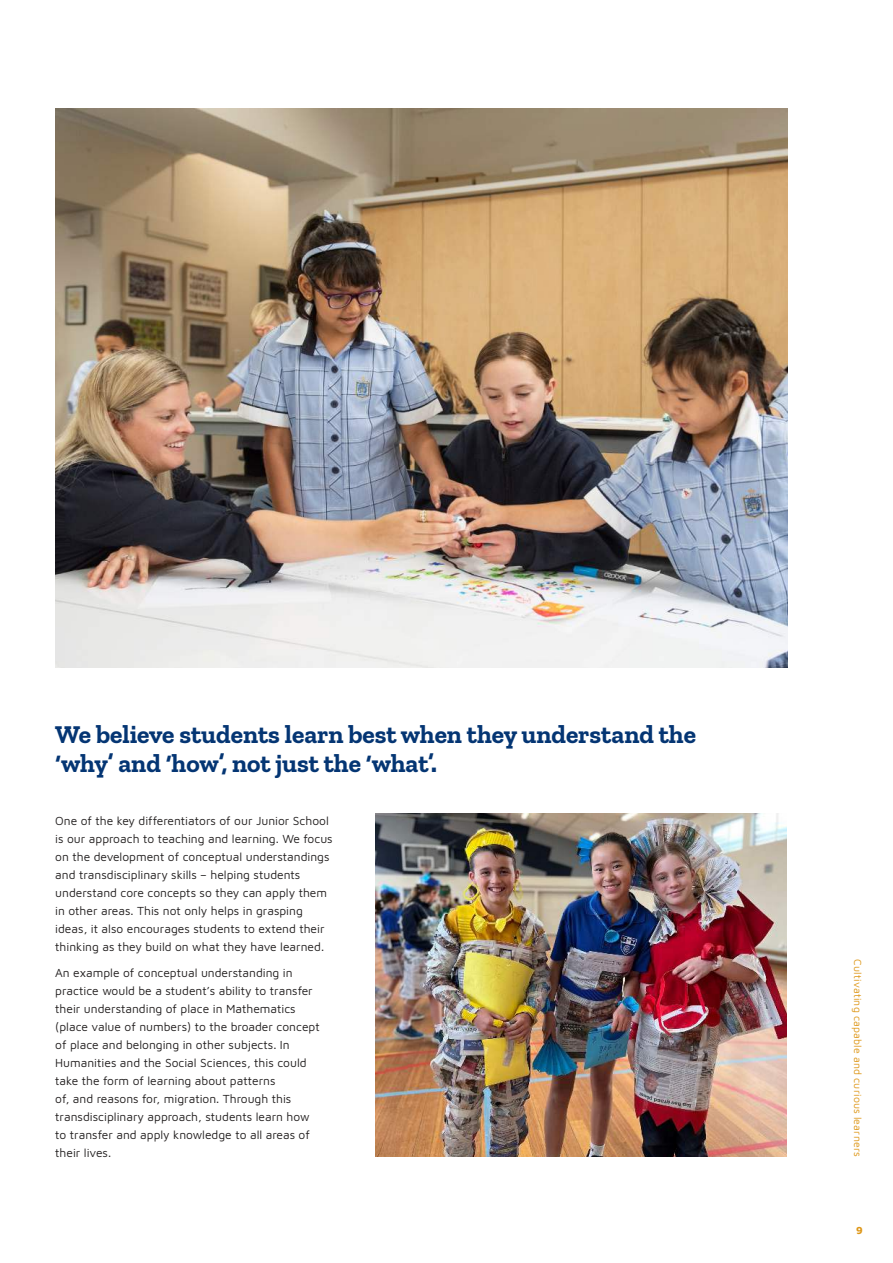
<style>
.page{position:relative;width:893px;height:1263px;background:#fff}
.page>*{position:absolute;margin:0;border:0;box-sizing:border-box;transform-origin:0 0}
.t1{font:700 25.5px/28.5px "Zilla Slab";color:#043573}
.t2{font:12px/18px "Maven Pro";color:#221f1f}
.t3{font:10.5px "Maven Pro";letter-spacing:.02em;color:#de9718}
.t4{font:700 10.5px "Maven Pro";color:#de9718}
</style>
<div class="page">
<img style="left:55px;top:109px;width:732px;height:559px">
<img style="left:375px;top:813px;width:412px;height:344px">
<h1 class="t1" style="left:55px;top:722px;width:642px">We believe students learn best when they understand the ‘why’ and ‘how’, not just the ‘what’.</h1>
<p class="t2" style="left:55px;top:811px;width:279px">One of the key differentiators of our Junior School is our approach to teaching and learning. We focus on the development of conceptual understandings and transdisciplinary skills – helping students understand core concepts so they can apply them in other areas. This not only helps in grasping ideas, it also encourages students to extend their thinking as they build on what they have learned.</p>
<p class="t2" style="left:55px;top:963px;width:266px">An example of conceptual understanding in practice would be a student’s ability to transfer their understanding of place in Mathematics (place value of numbers) to the broader concept of place and belonging in other subjects. In Humanities and the Social Sciences, this could take the form of learning about patterns<br>of, and reasons for, migration. Through this transdisciplinary approach, students learn how to transfer and apply knowledge to all areas of their lives.</p>
<p class="t3" style="left:865px;top:959px;width:199px;rotate:90deg">Cultivating capable and curious learners</p>
<p class="t4" style="left:856px;top:1224px;width:8px">9</p>
</div>
